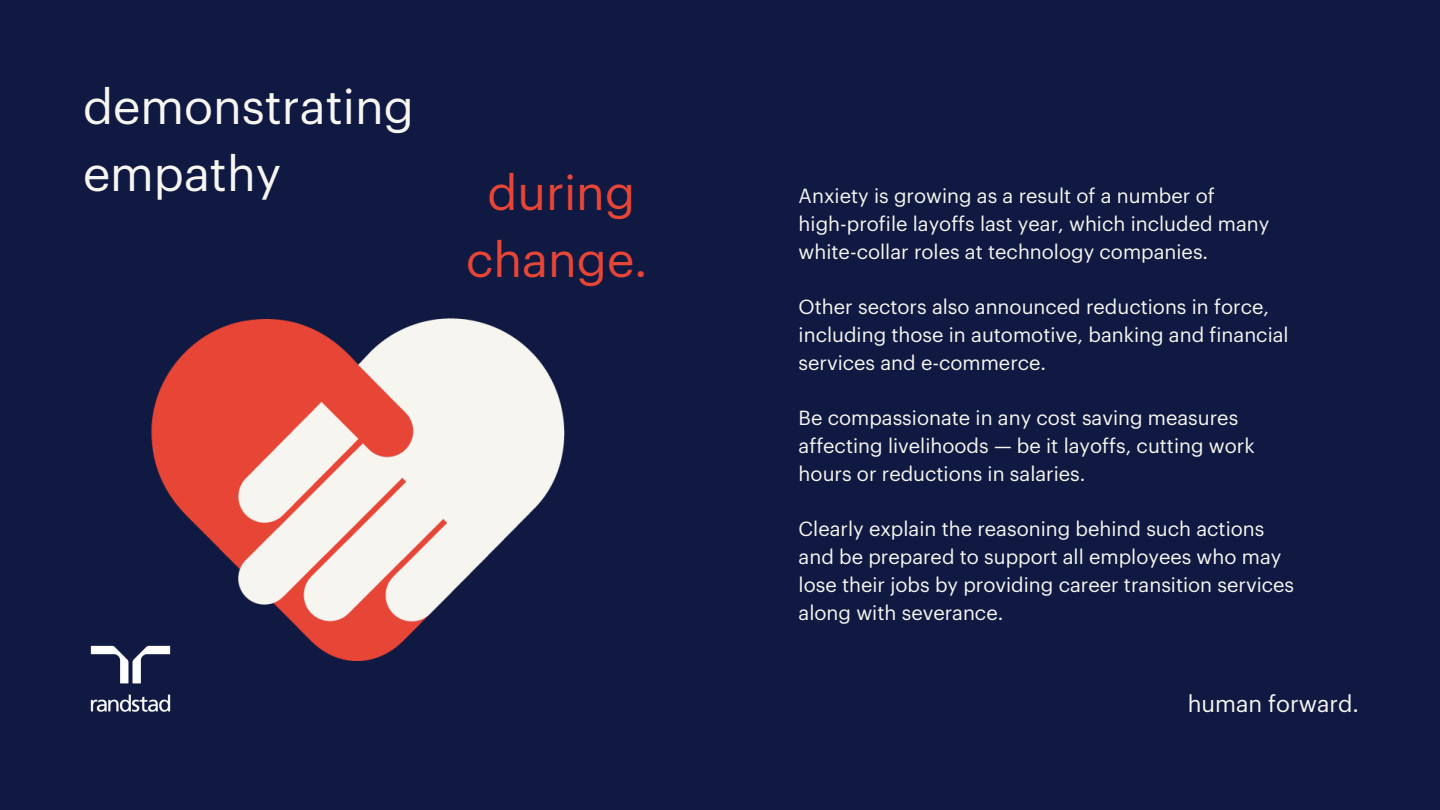
<style>
.page{position:relative;width:1440px;height:810px;background:#0f1941}
.page>*{position:absolute;margin:0;border:0;box-sizing:border-box;transform-origin:0 0}
.t1{font:48px/66.8px "Graphik";color:#f7f5f0}
.t2{font:48px/66.8px "Graphik";color:#e74536;text-align:center}
.t3{font:23px "Graphik";color:#f7f5f0}
.t4{font:20px/27.8px "Graphik";color:#f7f5f0}
</style>
<div class="page">
<img style="left:151px;top:318px;width:414px;height:343px">
<img style="left:90px;top:631px;width:89px;height:81px">
<h1 class="t1" style="left:83px;top:76px;width:332px">demonstrating empathy</h1>
<h1 class="t2" style="left:466px;top:162px;width:183px">during change.</h1>
<p class="t4" style="left:799px;top:183px;width:472px">Anxiety is growing as a result of a number of high-profile layoffs last year, which included many white-collar roles at technology companies.</p>
<p class="t4" style="left:799px;top:294px;width:492px">Other sectors also announced reductions in force, including those in automotive, banking and financial services and e-commerce.</p>
<p class="t4" style="left:799px;top:405px;width:458px">Be compassionate in any cost saving measures affecting livelihoods — be it layoffs, cutting work hours or reductions in salaries.</p>
<p class="t4" style="left:799px;top:516px;width:497px">Clearly explain the reasoning behind such actions and be prepared to support all employees who may lose their jobs by providing career transition services along with severance.</p>
<p class="t3" style="left:1188px;top:693px;width:173px">human forward.</p>
</div>
